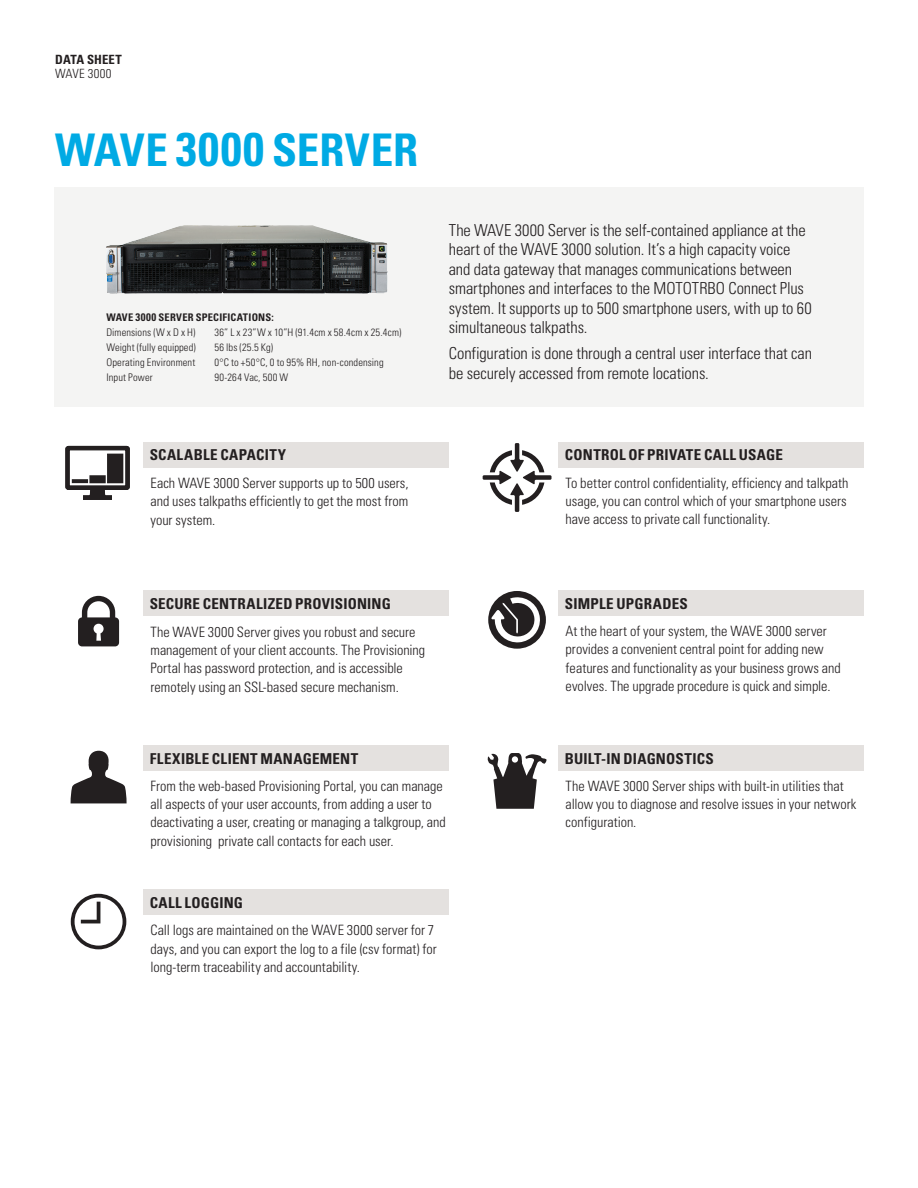
<style>
.page{position:relative;width:918px;height:1188px;background:#fff}
.page>*{position:absolute;margin:0;border:0;box-sizing:border-box;transform-origin:0 0}
.t1{font:700 condensed 45px "Univers";letter-spacing:.005em;color:#00aae4}
.t2{font:300 condensed 16.5px/19.5px "Univers";letter-spacing:-.005em;color:#231f20}
.t3{font:700 condensed 15px "Univers";letter-spacing:.015em;color:#231f20}
.t4{font:300 condensed 14.25px/18.3px "Univers";color:#231f20}
.t5{font:700 condensed 12.75px "Univers";letter-spacing:.005em;color:#231f20}
.t6{font:300 condensed 12.75px "Univers";letter-spacing:.03em;color:#231f20}
.t7{font:300 condensed 10.5px "Univers";letter-spacing:.015em;color:#231f20}
.t8{font:700 condensed 10.5px/15px "Univers";letter-spacing:.02em;color:#231f20}
.s1{font-size:47.25px}
.s2{font-size:10.8px}
.s3{font-weight:300}
</style>
<div class="page">
<div style="left:54px;top:188px;width:810px;height:219px;background:#f4f4f3"></div>
<svg style="left:78px;top:596px;width:41px;height:50px"></svg>
<div style="left:143px;top:590px;width:306px;height:26px;background:#e4e1df"></div>
<div style="left:558px;top:590px;width:306px;height:26px;background:#e4e1df"></div>
<div style="left:488px;top:591px;width:58px;height:58px;background:#231f20;border-radius:50%"></div>
<svg style="left:491px;top:596px;width:50px;height:47px"></svg>
<div style="left:558px;top:745px;width:306px;height:25px;background:#e4e1df"></div>
<svg style="left:487px;top:753px;width:60px;height:56px"></svg>
<div style="left:558px;top:442px;width:306px;height:25px;background:#e4e1df"></div>
<svg style="left:483px;top:443px;width:69px;height:69px"></svg>
<div style="left:143px;top:745px;width:306px;height:25px;background:#e4e1df"></div>
<svg style="left:71px;top:751px;width:56px;height:52px"></svg>
<div style="left:143px;top:890px;width:306px;height:25px;background:#e4e1df"></div>
<svg style="left:71px;top:894px;width:55px;height:55px"></svg>
<div style="left:143px;top:442px;width:306px;height:25px;background:#e4e1df"></div>
<svg style="left:65px;top:445px;width:65px;height:55px"></svg>
<div style="left:72px;top:479px;width:16px;height:4px;border:1px solid #231f20"></div>
<div style="left:90px;top:476px;width:15px;height:7px;background:#231f20"></div>
<div style="left:89px;top:475px;width:17px;height:8px;border:1px solid #231f20"></div>
<div style="left:108px;top:454px;width:15px;height:29px;background:#231f20"></div>
<div style="left:107px;top:454px;width:16px;height:29px;border:1px solid #231f20"></div>
<img style="left:106px;top:225px;width:282px;height:69px">
<p class="t5" style="left:55px;top:52px;width:68px">DATA SHEET</p>
<p class="t6" style="left:55px;top:66px;width:58px">WAVE 3000</p>
<h1 class="t1" style="left:55px;top:122px;width:365px">WAVE <span class="s1">3000</span> SERVER</h1>
<p class="t8" style="left:106px;top:310px;width:169px">WAVE <span class="s2">3000</span> SERVER SPECIFICATIONS:<br><span class="s3">Dimensions (W x D x H)</span></p>
<p class="t7" style="left:214px;top:326px;width:188px">36” L x 23”W x 10”H (91.4cm x 58.4cm x 25.4cm)</p>
<p class="t7" style="left:106px;top:341px;width:91px">Weight (fully equipped)</p>
<p class="t7" style="left:214px;top:341px;width:60px">56 lbs (25.5 Kg)</p>
<p class="t7" style="left:106px;top:356px;width:90px">Operating Environment</p>
<p class="t7" style="left:214px;top:356px;width:171px">0°C to +50°C, 0 to 95% RH, non-condensing</p>
<p class="t7" style="left:106px;top:371px;width:48px">Input Power</p>
<p class="t7" style="left:214px;top:371px;width:75px">90-264 Vac, 500 W</p>
<p class="t3" style="left:150px;top:446px;width:138px">SCALABLE CAPACITY</p>
<p class="t4" style="left:151px;top:474px;width:260px;text-align:justify">Each WAVE 3000 Server supports up to 500 users, and uses talkpaths efficiently to get the most from your system.</p>
<p class="t2" style="left:449px;top:220px;width:364px">The WAVE 3000 Server is the self-contained appliance at the heart of the WAVE 3000 solution. It’s a high capacity voice and data gateway that manages communications between smartphones and interfaces to the MOTOTRBO Connect Plus system. It supports up to 500 smartphone users, with up to 60 simultaneous talkpaths.</p>
<p class="t2" style="left:449px;top:344px;width:365px">Configuration is done through a central user interface that can be securely accessed from remote locations.</p>
<p class="t3" style="left:565px;top:446px;width:220px">CONTROL OF PRIVATE CALL USAGE</p>
<p class="t4" style="left:566px;top:473px;width:285px">To better control confidentiality, efficiency and talkpath usage, you can control which of your smartphone users have access to private call functionality.</p>
<p class="t3" style="left:150px;top:595px;width:243px">SECURE CENTRALIZED PROVISIONING</p>
<p class="t3" style="left:565px;top:595px;width:125px">SIMPLE UPGRADES</p>
<p class="t4" style="left:151px;top:622px;width:276px">The WAVE 3000 Server gives you robust and secure management of your client accounts. The Provisioning Portal has password protection, and is accessible remotely using an SSL-based secure mechanism.</p>
<p class="t4" style="left:566px;top:622px;width:277px">At the heart of your system, the WAVE 3000 server provides a convenient central point for adding new features and functionality as your business grows and evolves. The upgrade procedure is quick and simple.</p>
<p class="t3" style="left:150px;top:749px;width:210px">FLEXIBLE CLIENT MANAGEMENT</p>
<p class="t3" style="left:565px;top:749px;width:150px">BUILT-IN DIAGNOSTICS</p>
<p class="t4" style="left:151px;top:776px;width:297px">From the web-based Provisioning Portal, you can manage all aspects of your user accounts, from adding a user to deactivating a user, creating or managing a talkgroup, and provisioning private call contacts for each user.</p>
<p class="t3" style="left:150px;top:894px;width:95px">CALL LOGGING</p>
<p class="t4" style="left:151px;top:921px;width:288px">Call logs are maintained on the WAVE 3000 server for 7 days, and you can export the log to a file (csv format) for long-term traceability and accountability.</p>
<p class="t4" style="left:566px;top:777px;width:292px">The WAVE 3000 Server ships with built-in utilities that allow you to diagnose and resolve issues in your network configuration.</p>
</div>
